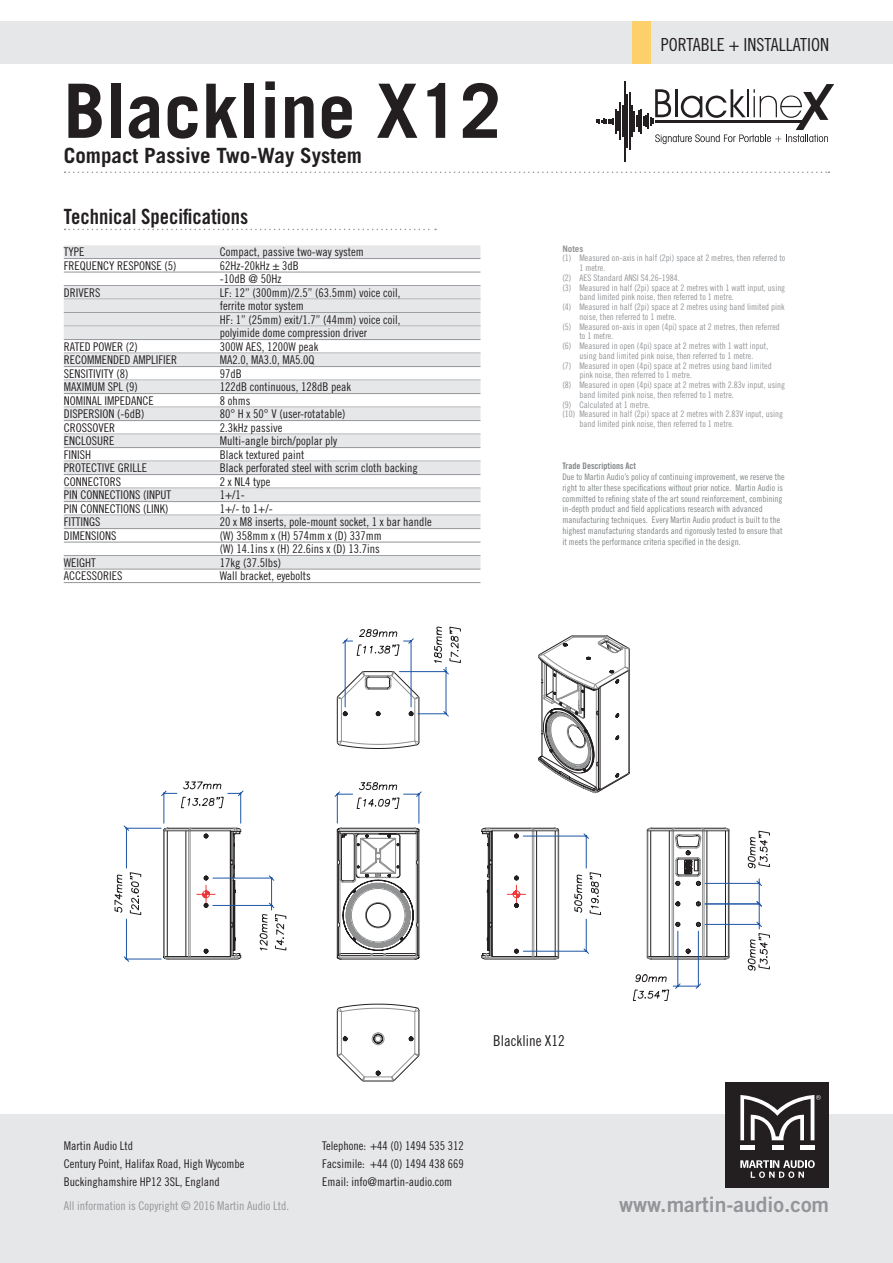
<style>
.page{position:relative;width:893px;height:1263px;background:#fff}
.page>*{position:absolute;margin:0;border:0;box-sizing:border-box;transform-origin:0 0}
.t1{font:700 75px "Trade Gothic";color:#231f20}
.t2{font:21.15px "Trade Gothic Bold Two";color:#939598}
.t3{font:700 21px "Trade Gothic";color:#231f20}
.t4{font:21px "Trade Gothic Bold Cond Twenty";color:#231f20}
.t5{font:18px "Trade Gothic Cond Eighteen";color:#231f20}
.t6{font:15px "Trade Gothic Cond Eighteen";color:#231f20}
.t7{font:12px/13.5px "Trade Gothic Cond Eighteen";color:#231f20}
.t8{font:12px "Trade Gothic Cond Eighteen";color:#939598}
.t9{font:9px "Trade Gothic Cond Eighteen";color:#939598}
.t10{font:9px/10.8px "Trade Gothic Cond Eighteen";color:#808587}
.t11{font:9px "Trade Gothic Bold Cond Twenty";color:#808587}
.t12{font:700 9px "Trade Gothic";color:#939598}
</style>
<div class="page">
<div style="left:0;top:21px;width:893px;height:43px;background:#e6e7e9"></div>
<svg style="left:65px;top:172px;width:764px;height:1px"></svg>
<svg style="left:596px;top:109px;width:22px;height:25px"></svg>
<hr style="left:620px;top:102px;width:1px;height:38px;background:#231f20">
<hr style="left:622px;top:106px;width:1px;height:31px;background:#231f20">
<hr style="left:624px;top:81px;width:1px;height:81px;background:#231f20">
<hr style="left:627px;top:94px;width:1px;height:54px;background:#231f20">
<hr style="left:629px;top:92px;width:1px;height:58px;background:#231f20">
<hr style="left:631px;top:106px;width:1px;height:31px;background:#231f20">
<svg style="left:634px;top:84px;width:200px;height:60px"></svg>
<div style="left:632px;top:21px;width:19px;height:43px;background:#fed069"></div>
<div style="left:0;top:1114px;width:893px;height:149px;background:#e6e7e9"></div>
<div style="left:725px;top:1082px;width:104px;height:105px;background:#231f20"></div>
<div style="left:740px;top:1145px;width:15px;height:5px;background:#fff"></div>
<div style="left:800px;top:1145px;width:14px;height:5px;background:#fff"></div>
<div style="left:772px;top:1145px;width:11px;height:5px;background:#fff"></div>
<svg style="left:740px;top:1160px;width:75px;height:18px"></svg>
<svg style="left:740px;top:1095px;width:81px;height:45px"></svg>
<svg style="left:65px;top:229px;width:371px;height:1px"></svg>
<svg style="left:669px;top:828px;width:101px;height:161px"></svg>
<svg style="left:632px;top:827px;width:37px;height:174px"></svg>
<svg style="left:115px;top:627px;width:515px;height:454px"></svg>
<div style="left:64px;top:245px;width:416px;height:13px;background:#e6e7e9"></div>
<hr style="left:64px;top:258px;width:416px;height:1px;background:#939598">
<hr style="left:64px;top:272px;width:416px;height:1px;background:#939598">
<hr style="left:64px;top:285px;width:416px;height:1px;background:#939598">
<div style="left:64px;top:286px;width:416px;height:13px;background:#e6e7e9"></div>
<div style="left:64px;top:299px;width:416px;height:13px;background:#e6e7e9"></div>
<hr style="left:64px;top:312px;width:416px;height:1px;background:#939598">
<div style="left:64px;top:313px;width:416px;height:13px;background:#e6e7e9"></div>
<div style="left:64px;top:326px;width:416px;height:13px;background:#e6e7e9"></div>
<hr style="left:64px;top:339px;width:416px;height:1px;background:#939598">
<div style="left:64px;top:353px;width:416px;height:13px;background:#e6e7e9"></div>
<hr style="left:64px;top:366px;width:416px;height:1px;background:#939598">
<div style="left:64px;top:380px;width:416px;height:13px;background:#e6e7e9"></div>
<hr style="left:64px;top:393px;width:416px;height:1px;background:#939598">
<div style="left:64px;top:407px;width:416px;height:13px;background:#e6e7e9"></div>
<hr style="left:64px;top:420px;width:416px;height:1px;background:#939598">
<div style="left:64px;top:434px;width:416px;height:13px;background:#e6e7e9"></div>
<hr style="left:64px;top:447px;width:416px;height:1px;background:#939598">
<div style="left:64px;top:461px;width:416px;height:13px;background:#e6e7e9"></div>
<hr style="left:64px;top:474px;width:416px;height:1px;background:#939598">
<div style="left:64px;top:488px;width:416px;height:13px;background:#e6e7e9"></div>
<hr style="left:64px;top:501px;width:416px;height:1px;background:#939598">
<div style="left:64px;top:515px;width:416px;height:13px;background:#e6e7e9"></div>
<hr style="left:64px;top:528px;width:416px;height:1px;background:#939598">
<hr style="left:64px;top:542px;width:416px;height:1px;background:#939598">
<hr style="left:64px;top:555px;width:416px;height:1px;background:#939598">
<div style="left:64px;top:556px;width:416px;height:13px;background:#e6e7e9"></div>
<hr style="left:64px;top:569px;width:416px;height:1px;background:#939598">
<hr style="left:64px;top:582px;width:416px;height:1px;background:#939598">
<h1 class="t1" style="left:64px;top:65px;width:439px">Blackline X12</h1>
<h3 class="t3" style="left:64px;top:143px;width:300px">Compact Passive Two-Way System</h3>
<h3 class="t4" style="left:64px;top:204px;width:186px">Technical Specifications</h3>
<p class="t7" style="left:64px;top:245px;width:22px">TYPE</p>
<p class="t7" style="left:220px;top:245px;width:145px">Compact, passive two-way system</p>
<p class="t7" style="left:64px;top:258px;width:114px">FREQUENCY RESPONSE (5)</p>
<p class="t7" style="left:220px;top:258px;width:81px">62Hz-20kHz ± 3dB -10dB @ 50Hz</p>
<p class="t7" style="left:64px;top:285px;width:38px">DRIVERS</p>
<p class="t7" style="left:220px;top:285px;width:182px">LF: 12” (300mm)/2.5” (63.5mm) voice coil, ferrite motor system<br>HF: 1” (25mm) exit/1.7” (44mm) voice coil, polyimide dome compression driver</p>
<p class="t7" style="left:64px;top:339px;width:76px">RATED POWER (2)</p>
<p class="t7" style="left:220px;top:339px;width:100px">300W AES, 1200W peak</p>
<p class="t7" style="left:64px;top:353px;width:115px">RECOMMENDED AMPLIFIER</p>
<p class="t7" style="left:220px;top:353px;width:96px">MA2.0, MA3.0, MA5.0Q</p>
<p class="t7" style="left:64px;top:366px;width:66px">SENSITIVITY (8)</p>
<p class="t7" style="left:220px;top:366px;width:23px">97dB</p>
<p class="t7" style="left:64px;top:380px;width:75px">MAXIMUM SPL (9)</p>
<p class="t7" style="left:220px;top:380px;width:133px">122dB continuous, 128dB peak</p>
<p class="t7" style="left:64px;top:393px;width:91px">NOMINAL IMPEDANCE</p>
<p class="t7" style="left:220px;top:393px;width:32px">8 ohms</p>
<p class="t7" style="left:64px;top:407px;width:82px">DISPERSION (-6dB)</p>
<p class="t7" style="left:220px;top:407px;width:127px">80° H x 50° V (user-rotatable)</p>
<p class="t7" style="left:64px;top:420px;width:53px">CROSSOVER</p>
<p class="t7" style="left:220px;top:420px;width:64px">2.3kHz passive</p>
<p class="t7" style="left:64px;top:434px;width:52px">ENCLOSURE</p>
<p class="t7" style="left:220px;top:434px;width:119px">Multi-angle birch/poplar ply</p>
<p class="t7" style="left:64px;top:447px;width:29px">FINISH</p>
<p class="t7" style="left:220px;top:447px;width:86px">Black textured paint</p>
<p class="t7" style="left:64px;top:461px;width:85px">PROTECTIVE GRILLE</p>
<p class="t7" style="left:220px;top:461px;width:199px">Black perforated steel with scrim cloth backing</p>
<p class="t7" style="left:64px;top:474px;width:59px">CONNECTORS</p>
<p class="t7" style="left:220px;top:474px;width:52px">2 x NL4 type</p>
<p class="t7" style="left:64px;top:488px;width:109px">PIN CONNECTIONS (INPUT</p>
<p class="t7" style="left:220px;top:488px;width:27px">1+/1-</p>
<p class="t7" style="left:64px;top:501px;width:106px">PIN CONNECTIONS (LINK)</p>
<p class="t7" style="left:220px;top:501px;width:55px">1+/- to 1+/-</p>
<p class="t7" style="left:64px;top:515px;width:38px">FITTINGS</p>
<p class="t7" style="left:220px;top:515px;width:213px">20 x M8 inserts, pole-mount socket, 1 x bar handle</p>
<p class="t7" style="left:64px;top:528px;width:54px">DIMENSIONS</p>
<p class="t7" style="left:220px;top:528px;width:163px">(W) 358mm x (H) 574mm x (D) 337mm (W) 14.1ins x (H) 22.6ins x (D) 13.7ins</p>
<p class="t7" style="left:64px;top:555px;width:33px">WEIGHT</p>
<p class="t7" style="left:220px;top:555px;width:63px">17kg (37.5lbs)</p>
<p class="t7" style="left:64px;top:569px;width:60px">ACCESSORIES</p>
<p class="t7" style="left:220px;top:569px;width:93px">Wall bracket, eyebolts</p>
<h3 class="t5" style="left:661px;top:34px;width:170px">PORTABLE + INSTALLATION</h3>
<p class="t12" style="left:562px;top:243px;width:22px">Notes</p>
<p class="t9" style="left:562px;top:253px;width:224px">(1) Measured on-axis in half (2pi) space at 2 metres, then referred to</p>
<p class="t9" style="left:579px;top:262px;width:28px">1 metre.</p>
<p class="t9" style="left:562px;top:272px;width:119px">(2) AES Standard ANSI S4.26-1984.</p>
<p class="t9" style="left:562px;top:282px;width:224px">(3) Measured in half (2pi) space at 2 metres with 1 watt input, using</p>
<p class="t9" style="left:579px;top:292px;width:156px">band limited pink noise, then referred to 1 metre.</p>
<p class="t9" style="left:562px;top:301px;width:224px">(4) Measured in half (2pi) space at 2 metres using band limited pink</p>
<p class="t9" style="left:579px;top:311px;width:98px">noise, then referred to 1 metre.</p>
<p class="t9" style="left:562px;top:321px;width:219px">(5) Measured on-axis in open (4pi) space at 2 metres, then referred</p>
<p class="t9" style="left:579px;top:331px;width:36px">to 1 metre.</p>
<p class="t9" style="left:562px;top:340px;width:207px">(6) Measured in open (4pi) space at 2 metres with 1 watt input,</p>
<p class="t9" style="left:579px;top:350px;width:175px">using band limited pink noise, then referred to 1 metre.</p>
<p class="t9" style="left:562px;top:360px;width:211px">(7) Measured in open (4pi) space at 2 metres using band limited</p>
<p class="t9" style="left:579px;top:370px;width:114px">pink noise, then referred to 1 metre.</p>
<p class="t9" style="left:562px;top:379px;width:224px">(8) Measured in open (4pi) space at 2 metres with 2.83v input, using</p>
<p class="t9" style="left:579px;top:389px;width:156px">band limited pink noise, then referred to 1 metre.</p>
<p class="t9" style="left:562px;top:399px;width:89px">(9) Calculated at 1 metre.</p>
<p class="t9" style="left:562px;top:409px;width:222px">(10) Measured in half (2pi) space at 2 metres with 2.83V input, using</p>
<p class="t9" style="left:579px;top:418px;width:156px">band limited pink noise, then referred to 1 metre.</p>
<p class="t11" style="left:562px;top:460px;width:75px">Trade Descriptions Act</p>
<p class="t10" style="left:562px;top:471px;width:224px">Due to Martin Audio’s policy of continuing improvement, we reserve the right to alter these specifications without prior notice. Martin Audio is committed to refining state of the art sound reinforcement, combining in-depth product and field applications research with advanced manufacturing techniques. Every Martin Audio product is built to the highest manufacturing standards and rigorously tested to ensure that it meets the performance criteria specified in the design.</p>
<p class="t6" style="left:493px;top:1032px;width:73px">Blackline X12</p>
<p class="t7" style="left:64px;top:1136px;width:182px;line-height:18px">Martin Audio Ltd<br>Century Point, Halifax Road, High Wycombe<br>Buckinghamshire HP12 3SL, England</p>
<p class="t8" style="left:64px;top:1198px;width:227px">All information is Copyright © 2016 Martin Audio Ltd.</p>
<p class="t7" style="left:322px;top:1136px;width:143px;line-height:18px;text-align:justify">Telephone: +44 (0) 1494 535 312<br>Facsimile: +44 (0) 1494 438 669<br>Email: info@martin-audio.com</p>
<h2 class="t2" style="left:619px;top:1191px;width:212px">www.martin-audio.com</h2>
</div>
